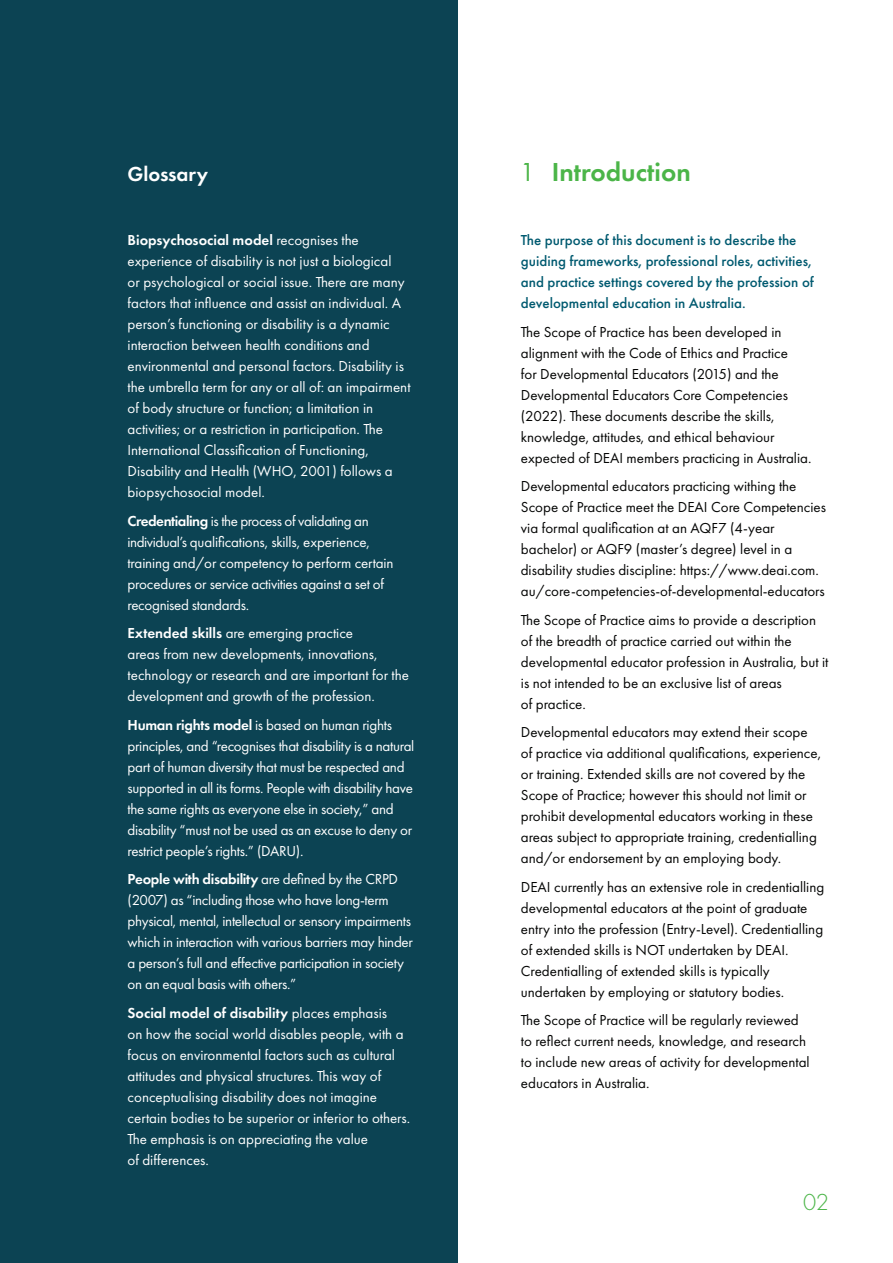
<style>
.page{position:relative;width:893px;height:1263px;background:#fff}
.page>*{position:absolute;margin:0;border:0;box-sizing:border-box;transform-origin:0 0}
.t1{font:600 27px "Futura PT";color:#4bb548}
.t2{font:300 24px "Futura PT";color:#4bb548}
.t3{font:600 21px "Futura PT";color:#fff}
.t4{font:15px/21px "Futura PT";color:#040504}
.t5{font:15px/21px "Futura PT";color:#fff}
.t6{font:15px/21px "Futura PT";letter-spacing:-.02em;color:#fff}
.t7{font:500 15px/21px "Futura PT";color:#005a70}
.s1{font-weight:400}
.s2{font-weight:600}
</style>
<div class="page">
<div style="left:0;top:0;width:457px;height:1263px;background:#0c4353"></div>
<h3 class="t3" style="left:128px;top:161px;width:82px">Glossary</h3>
<h1 class="t1" style="left:520px;top:155px;width:172px"><span class="s1">1</span> Introduction</h1>
<p class="t5" style="left:128px;top:230px;width:284px"><span class="s2">Biopsychosocial model</span> recognises the experience of disability is not just a biological<br>or psychological or social issue. There are many factors that influence and assist an individual. A person’s functioning or disability is a dynamic interaction between health conditions and environmental and personal factors. Disability is the umbrella term for any or all of: an impairment of body structure or function; a limitation in activities; or a restriction in participation. The International Classification of Functioning, Disability and Health (WHO, 2001) follows a biopsychosocial model.</p>
<p class="t6" style="left:128px;top:510px;width:267px"><span class="s2">Credentialing</span> is the process of validating an individual’s qualifications, skills, experience, training and/or competency to perform certain procedures or service activities against a set of recognised standards.</p>
<p class="t5" style="left:128px;top:623px;width:283px"><span class="s2">Extended skills</span> are emerging practice<br>areas from new developments, innovations, technology or research and are important for the development and growth of the profession.</p>
<p class="t6" style="left:128px;top:714px;width:288px"><span class="s2">Human rights model</span> is based on human rights principles, and “recognises that disability is a natural part of human diversity that must be respected and supported in all its forms. People with disability have the same rights as everyone else in society,” and disability “must not be used as an excuse to deny or restrict people’s rights.” (DARU).</p>
<p class="t6" style="left:128px;top:869px;width:287px"><span class="s2">People with disability</span> are defined by the CRPD (2007) as “including those who have long-term physical, mental, intellectual or sensory impairments which in interaction with various barriers may hinder a person’s full and effective participation in society on an equal basis with others.”</p>
<p class="t5" style="left:128px;top:1002px;width:284px"><span class="s2">Social model of disability</span> places emphasis<br>on how the social world disables people, with a focus on environmental factors such as cultural attitudes and physical structures. This way of conceptualising disability does not imagine certain bodies to be superior or inferior to others.<br>The emphasis is on appreciating the value<br>of differences.</p>
<p class="t7" style="left:521px;top:230px;width:295px">The purpose of this document is to describe the guiding frameworks, professional roles, activities, and practice settings covered by the profession of developmental education in Australia.</p>
<p class="t4" style="left:521px;top:321px;width:292px">The Scope of Practice has been developed in alignment with the Code of Ethics and Practice<br>for Developmental Educators (2015) and the Developmental Educators Core Competencies (2022). These documents describe the skills, knowledge, attitudes, and ethical behaviour expected of DEAI members practicing in Australia.</p>
<p class="t4" style="left:521px;top:476px;width:307px">Developmental educators practicing withing the Scope of Practice meet the DEAI Core Competencies via formal qualification at an AQF7 (4-year bachelor) or AQF9 (master’s degree) level in a disability studies discipline: https://www.deai.com. au/core-competencies-of-developmental-educators</p>
<p class="t4" style="left:521px;top:609px;width:309px">The Scope of Practice aims to provide a description of the breadth of practice carried out within the developmental educator profession in Australia, but it is not intended to be an exclusive list of areas<br>of practice.</p>
<p class="t4" style="left:521px;top:722px;width:302px">Developmental educators may extend their scope of practice via additional qualifications, experience, or training. Extended skills are not covered by the Scope of Practice; however this should not limit or prohibit developmental educators working in these areas subject to appropriate training, credentialling and/or endorsement by an employing body.</p>
<p class="t4" style="left:521px;top:876px;width:305px">DEAI currently has an extensive role in credentialling developmental educators at the point of graduate entry into the profession (Entry-Level). Credentialling of extended skills is NOT undertaken by DEAI.<br>Credentialling of extended skills is typically undertaken by employing or statutory bodies.</p>
<p class="t4" style="left:521px;top:1010px;width:290px">The Scope of Practice will be regularly reviewed to reflect current needs, knowledge, and research to include new areas of activity for developmental educators in Australia.</p>
<h2 class="t2" style="left:803px;top:1188px;width:27px">02</h2>
</div>
